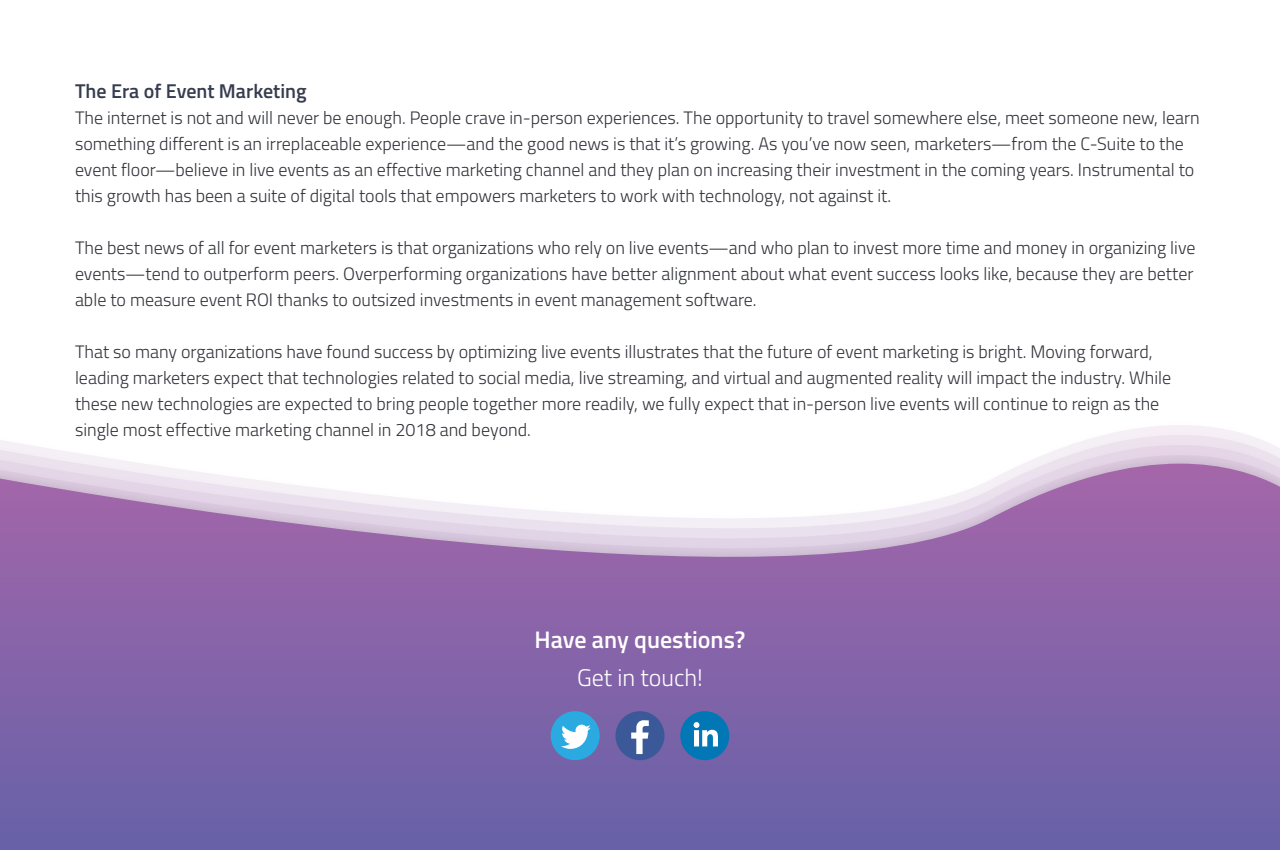
<style>
.page{position:relative;width:1280px;height:850px;background:#fff}
.page>*{position:absolute;margin:0;border:0;box-sizing:border-box;transform-origin:0 0}
.t1{font:600 24px "Titillium Web";color:#fff}
.t2{font:300 24px "Titillium Web";color:#fff}
.t3{font:600 20px "Titillium Web";color:#363d4f}
.t4{font:300 18px/26px "Titillium Web";color:#32333b}
</style>
<div class="page">
<svg style="left:0;top:425px;width:1280px;height:28px"></svg>
<div style="left:0;top:453px;width:1280px;height:397px;background:#231f20;opacity:.15"></div>
<svg style="left:0;top:464px;width:1280px;height:386px;background:#9177b3"></svg>
<div style="left:616px;top:711px;width:48px;height:49px;background:#3b5998;border-radius:50%"></div>
<svg style="left:631px;top:720px;width:18px;height:34px"></svg>
<div style="left:551px;top:711px;width:49px;height:49px;background:#2aaae1;border-radius:50%"></div>
<svg style="left:561px;top:725px;width:30px;height:24px"></svg>
<div style="left:680px;top:711px;width:49px;height:49px;background:#0177b5;border-radius:50%"></div>
<svg style="left:694px;top:722px;width:24px;height:24px"></svg>
<p class="t3" style="left:75px;top:76px;width:233px">The Era of Event Marketing</p>
<p class="t4" style="left:75px;top:103px;width:1126px">The internet is not and will never be enough. People crave in-person experiences. The opportunity to travel somewhere else, meet someone new, learn something different is an irreplaceable experience—and the good news is that it’s growing. As you’ve now seen, marketers—from the C-Suite to the event floor—believe in live events as an effective marketing channel and they plan on increasing their investment in the coming years. Instrumental to this growth has been a suite of digital tools that empowers marketers to work with technology, not against it.</p>
<p class="t4" style="left:75px;top:233px;width:1122px;text-align:justify">The best news of all for event marketers is that organizations who rely on live events—and who plan to invest more time and money in organizing live events—tend to outperform peers. Overperforming organizations have better alignment about what event success looks like, because they are better able to measure event ROI thanks to outsized investments in event management software.</p>
<p class="t4" style="left:75px;top:337px;width:1098px">That so many organizations have found success by optimizing live events illustrates that the future of event marketing is bright. Moving forward, leading marketers expect that technologies related to social media, live streaming, and virtual and augmented reality will impact the industry. While these new technologies are expected to bring people together more readily, we fully expect that in-person live events will continue to reign as the single most effective marketing channel in 2018 and beyond.</p>
<h1 class="t1" style="left:535px;top:622px;width:212px">Have any questions?</h1>
<h1 class="t2" style="left:577px;top:660px;width:127px">Get in touch!</h1>
</div>
